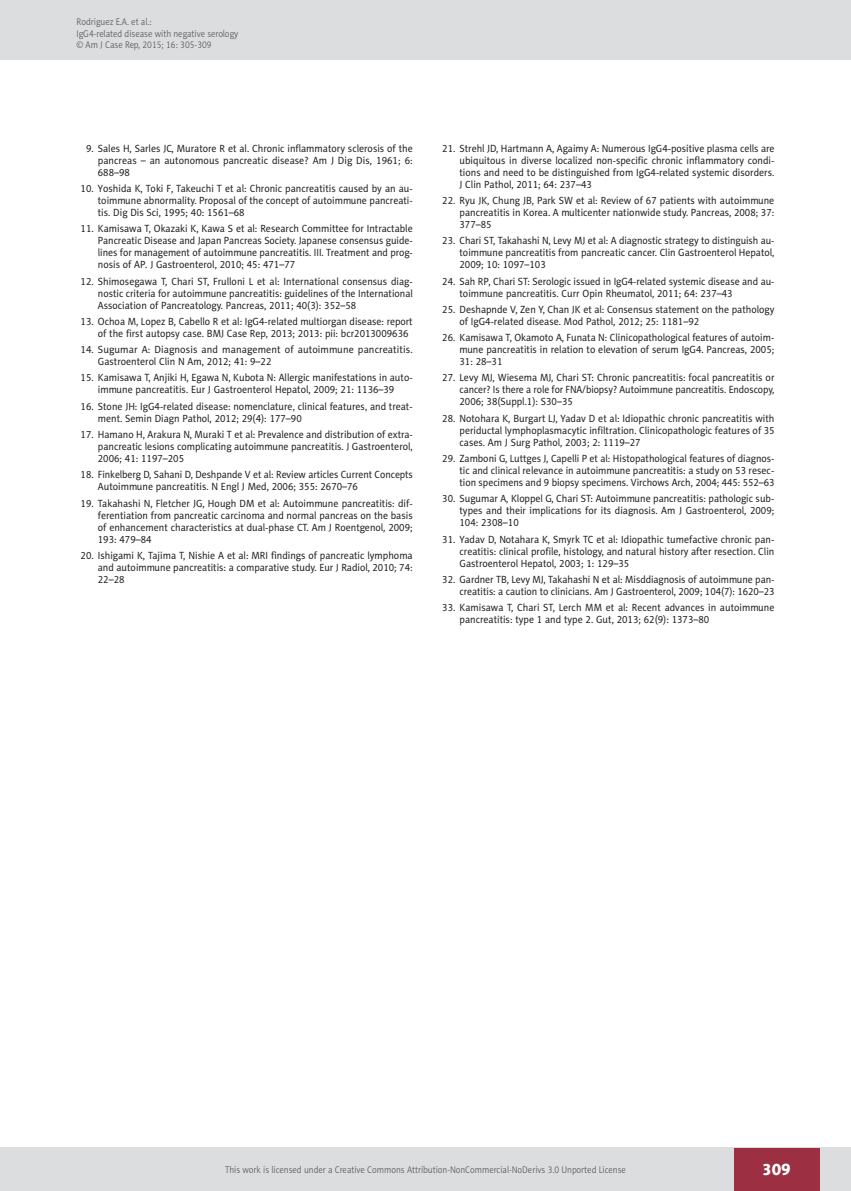
<style>
.page{position:relative;width:851px;height:1191px;background:#fff}
.page>*{position:absolute;margin:0;border:0;box-sizing:border-box;transform-origin:0 0}
.t1{font:16.5px "Naomi Sans EFN Heavy";color:#fff}
.AJCR_Referencje_punk{font:10.5px/12px "Naomi Sans EFN";color:#231f20;text-align:justify;scale:.95 1}
.AJCR_Referencje_punk-2{font:10.5px/12px "Naomi Sans EFN";color:#231f20;scale:.94 1}
.AJCR_Referencje_punk-3{font:10.5px/12px "Naomi Sans EFN";color:#231f20}
.t2{font:9.75px/11.2px "Naomi Sans EFN Light";color:#57585a;scale:.9 1}
</style>
<div class="page">
<div style="left:0;top:1148px;width:850px;height:43px;background:#dcdddf"></div>
<div style="left:733px;top:1147px;width:86px;height:43px;background:#9d2f42"></div>
<div style="left:0;top:0;width:850px;height:60px;background:#dcdddf"></div>
<p class="t2" style="left:77px;top:16px;width:181px">Rodriguez E.A. et al.:<br>IgG4-related disease with negative serology © Am J Case Rep, 2015; 16: 305-309</p>
<p class="AJCR_Referencje_punk" style="left:98px;top:142px;width:333px;text-indent:-12px">9. Sales H, Sarles JC, Muratore R et al. Chronic inflammatory sclerosis of the pancreas – an autonomous pancreatic disease? Am J Dig Dis, 1961; 6:<br>688–98</p>
<p class="AJCR_Referencje_punk" style="left:98px;top:183px;width:333px;text-indent:-17px">10. Yoshida K, Toki F, Takeuchi T et al: Chronic pancreatitis caused by an au&shy;toimmune abnormality. Proposal of the concept of autoimmune pancreati&shy;tis. Dig Dis Sci, 1995; 40: 1561–68</p>
<p class="AJCR_Referencje_punk" style="left:98px;top:223px;width:333px;text-indent:-17px">11. Kamisawa T, Okazaki K, Kawa S et al: Research Committee for Intractable Pancreatic Disease and Japan Pancreas Society. Japanese consensus guide&shy;lines for management of autoimmune pancreatitis. III. Treatment and prog&shy;nosis of AP. J Gastroenterol, 2010; 45: 471–77</p>
<p class="AJCR_Referencje_punk" style="left:98px;top:275px;width:333px;text-indent:-17px">12. Shimosegawa T, Chari ST, Frulloni L et al: International consensus diag&shy;nostic criteria for autoimmune pancreatitis: guidelines of the International Association of Pancreatology. Pancreas, 2011; 40(3): 352–58</p>
<p class="AJCR_Referencje_punk" style="left:98px;top:315px;width:333px;text-indent:-17px">13. Ochoa M, Lopez B, Cabello R et al: IgG4-related multiorgan disease: report of the first autopsy case. BMJ Case Rep, 2013; 2013: pii: bcr2013009636</p>
<p class="AJCR_Referencje_punk-3" style="left:98px;top:344px;width:316px;text-indent:-17px">14. Sugumar A: Diagnosis and management of autoimmune pancreatitis.<br>Gastroenterol Clin N Am, 2012; 41: 9–22</p>
<p class="AJCR_Referencje_punk" style="left:81px;top:372px;width:351px;text-align:center">15. Kamisawa T, Anjiki H, Egawa N, Kubota N: Allergic manifestations in auto&shy;immune pancreatitis. Eur J Gastroenterol Hepatol, 2009; 21: 1136–39</p>
<p class="AJCR_Referencje_punk" style="left:98px;top:400px;width:333px;text-indent:-17px">16. Stone JH: IgG4-related disease: nomenclature, clinical features, and treat&shy;ment. Semin Diagn Pathol, 2012; 29(4): 177–90</p>
<p class="AJCR_Referencje_punk" style="left:98px;top:428px;width:333px;text-indent:-17px">17. Hamano H, Arakura N, Muraki T et al: Prevalence and distribution of extra&shy;pancreatic lesions complicating autoimmune pancreatitis. J Gastroenterol, 2006; 41: 1197–205</p>
<p class="AJCR_Referencje_punk-2" style="left:98px;top:469px;width:336px;text-indent:-17px">18. Finkelberg D, Sahani D, Deshpande V et al: Review articles Current Concepts<br>Autoimmune pancreatitis. N Engl J Med, 2006; 355: 2670–76</p>
<p class="AJCR_Referencje_punk" style="left:98px;top:497px;width:333px;text-indent:-17px">19. Takahashi N, Fletcher JG, Hough DM et al: Autoimmune pancreatitis: dif&shy;ferentiation from pancreatic carcinoma and normal pancreas on the basis of enhancement characteristics at dual-phase CT. Am J Roentgenol, 2009; 193: 479–84</p>
<p class="AJCR_Referencje_punk" style="left:98px;top:549px;width:333px;text-indent:-17px">20. Ishigami K, Tajima T, Nishie A et al: MRI findings of pancreatic lymphoma and autoimmune pancreatitis: a comparative study. Eur J Radiol, 2010; 74:<br>22–28</p>
<p class="AJCR_Referencje_punk" style="left:459px;top:142px;width:333px;text-indent:-17px">21. Strehl JD, Hartmann A, Agaimy A: Numerous IgG4-positive plasma cells are ubiquitous in diverse localized non-specific chronic inflammatory condi&shy;tions and need to be distinguished from IgG4-related systemic disorders.<br>J Clin Pathol, 2011; 64: 237–43</p>
<p class="AJCR_Referencje_punk" style="left:459px;top:195px;width:333px;text-indent:-17px">22. Ryu JK, Chung JB, Park SW et al: Review of 67 patients with autoimmune pancreatitis in Korea. A multicenter nationwide study. Pancreas, 2008; 37:<br>377–85</p>
<p class="AJCR_Referencje_punk-2" style="left:459px;top:235px;width:336px;text-align:justify;text-indent:-17px">23. Chari ST, Takahashi N, Levy MJ et al: A diagnostic strategy to distinguish au&shy;toimmune pancreatitis from pancreatic cancer. Clin Gastroenterol Hepatol, 2009; 10: 1097–103</p>
<p class="AJCR_Referencje_punk-2" style="left:459px;top:275px;width:336px;text-indent:-17px">24. Sah RP, Chari ST: Serologic issued in IgG4-related systemic disease and au&shy;toimmune pancreatitis. Curr Opin Rheumatol, 2011; 64: 237–43</p>
<p class="AJCR_Referencje_punk" style="left:459px;top:303px;width:333px;text-indent:-17px">25. Deshapnde V, Zen Y, Chan JK et al: Consensus statement on the pathology of IgG4-related disease. Mod Pathol, 2012; 25: 1181–92</p>
<p class="AJCR_Referencje_punk" style="left:459px;top:332px;width:333px;text-indent:-17px">26. Kamisawa T, Okamoto A, Funata N: Clinicopathological features of autoim&shy;mune pancreatitis in relation to elevation of serum IgG4. Pancreas, 2005; 31: 28–31</p>
<p class="AJCR_Referencje_punk" style="left:459px;top:372px;width:333px;text-indent:-17px">27. Levy MJ, Wiesema MJ, Chari ST: Chronic pancreatitis: focal pancreatitis or cancer? Is there a role for FNA/biopsy? Autoimmune pancreatitis. Endoscopy, 2006; 38(Suppl.1): S30–35</p>
<p class="AJCR_Referencje_punk" style="left:459px;top:412px;width:333px;text-indent:-17px">28. Notohara K, Burgart LJ, Yadav D et al: Idiopathic chronic pancreatitis with periductal lymphoplasmacytic infiltration. Clinicopathologic features of 35 cases. Am J Surg Pathol, 2003; 2: 1119–27</p>
<p class="AJCR_Referencje_punk-2" style="left:459px;top:452px;width:336px;text-align:justify;text-indent:-17px">29. Zamboni G, Luttges J, Capelli P et al: Histopathological features of diagnos&shy;tic and clinical relevance in autoimmune pancreatitis: a study on 53 resec&shy;tion specimens and 9 biopsy specimens. Virchows Arch, 2004; 445: 552–63</p>
<p class="AJCR_Referencje_punk" style="left:459px;top:493px;width:333px;text-indent:-17px">30. Sugumar A, Kloppel G, Chari ST: Autoimmune pancreatitis: pathologic sub&shy;types and their implications for its diagnosis. Am J Gastroenterol, 2009; 104: 2308–10</p>
<p class="AJCR_Referencje_punk" style="left:459px;top:533px;width:333px;text-indent:-17px">31. Yadav D, Notahara K, Smyrk TC et al: Idiopathic tumefactive chronic pan&shy;creatitis: clinical profile, histology, and natural history after resection. Clin Gastroenterol Hepatol, 2003; 1: 129–35</p>
<p class="AJCR_Referencje_punk-2" style="left:442px;top:573px;width:355px;text-align:right">32. Gardner TB, Levy MJ, Takahashi N et al: Misddiagnosis of autoimmune pan&shy;creatitis: a caution to clinicians. Am J Gastroenterol, 2009; 104(7): 1620–23</p>
<p class="AJCR_Referencje_punk" style="left:459px;top:601px;width:333px;text-indent:-17px">33. Kamisawa T, Chari ST, Lerch MM et al: Recent advances in autoimmune pancreatitis: type 1 and type 2. Gut, 2013; 62(9): 1373–80</p>
<p class="t2" style="left:225px;top:1164px;width:447px">This work is licensed under a Creative Commons Attribution-NonCommercial-NoDerivs 3.0 Unported License</p>
<h1 class="t1" style="left:762px;top:1159px;width:30px">309</h1>
</div>
